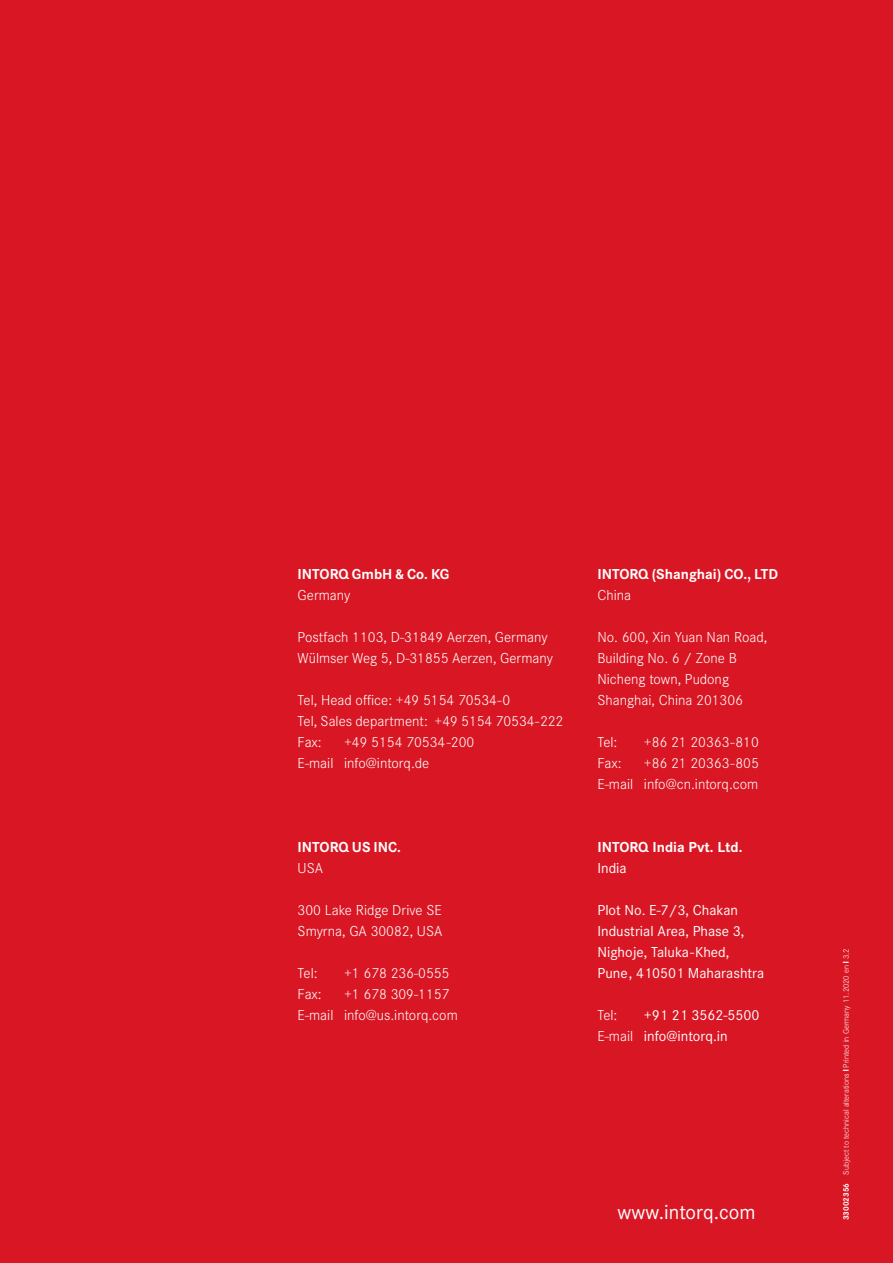
<style>
.page{position:relative;width:893px;height:1263px;background:#d91724}
.page>*{position:absolute;margin:0;border:0;box-sizing:border-box;transform-origin:0 0}
.t1{font:21px "INTORQ Cor";color:#fff}
.t2{font:300 15px/21px "INTORQ Cor";color:#fff}
.t3{font:15px/21px "INTORQ Cor";color:#fff}
.t4{font:700 15px "INTORQ Cor";color:#fff}
.t5{font:300 8.25px "INTORQ Cor";color:#fff}
.s1{font-weight:300}
.s2{font-weight:700}
</style>
<div class="page">
<p class="t4" style="left:298px;top:565px;width:153px">INTORQ GmbH &amp; Co. KG</p>
<p class="t2" style="left:298px;top:584px;width:54px">Germany</p>
<p class="t2" style="left:298px;top:626px;width:257px">Postfach 1103, D-31849 Aerzen, Germany<br>Wülmser Weg 5, D-31855 Aerzen, Germany</p>
<p class="t2" style="left:298px;top:689px;width:267px">Tel, Head office: +49 5154 70534-0<br>Tel, Sales department: +49 5154 70534-222<br>Fax:</p>
<p class="t2" style="left:298px;top:731px;width:178px;text-indent:46px">+49 5154 70534-200<br>E-mail info@intorq.de</p>
<p class="t4" style="left:298px;top:838px;width:105px">INTORQ US INC.</p>
<p class="t2" style="left:298px;top:857px;width:27px">USA</p>
<p class="t2" style="left:298px;top:899px;width:146px">300 Lake Ridge Drive SE<br>Smyrna, GA 30082, USA</p>
<p class="t2" style="left:298px;top:962px;width:22px">Tel:</p>
<p class="t2" style="left:344px;top:962px;width:107px">+1 678 236-0555</p>
<p class="t2" style="left:298px;top:983px;width:26px">Fax:</p>
<p class="t2" style="left:298px;top:983px;width:162px;text-indent:46px">+1 678 309-1157<br>E-mail info@us.intorq.com</p>
<p class="t4" style="left:597px;top:565px;width:182px">INTORQ (Shanghai) CO., LTD</p>
<p class="t2" style="left:597px;top:584px;width:35px">China</p>
<p class="t2" style="left:597px;top:626px;width:171px">No. 600, Xin Yuan Nan Road,<br>Building No. 6 / Zone B<br>Nicheng town, Pudong<br>Shanghai, China 201306</p>
<p class="t2" style="left:597px;top:731px;width:22px">Tel:</p>
<p class="t2" style="left:644px;top:731px;width:116px">+86 21 20363-810</p>
<p class="t2" style="left:597px;top:752px;width:26px">Fax:</p>
<p class="t2" style="left:597px;top:752px;width:163px;text-align:right">+86 21 20363-805<br>E-mail info@cn.intorq.com</p>
<p class="t4" style="left:597px;top:838px;width:147px">INTORQ India Pvt. Ltd.</p>
<p class="t3" style="left:597px;top:857px;width:31px">India</p>
<p class="t3" style="left:597px;top:899px;width:168px">Plot No. E-7/3, Chakan<br>Industrial Area, Phase 3,<br>Nighoje, Taluka-Khed,<br>Pune, 410501 Maharashtra</p>
<p class="t2" style="left:597px;top:1004px;width:22px">Tel:</p>
<p class="t3" style="left:597px;top:1004px;width:164px;text-indent:46px">+91 21 3562-5500<br><span class="s1">E-mail</span> info@intorq.in</p>
<h1 class="t1" style="left:618px;top:1200px;width:139px">www.intorq.com</h1>
<p class="t5" style="left:841px;top:1220px;width:274px;rotate:-90deg"><span class="s2">33002356</span> Subject to technical alterations ❚ Printed in Germany 11.2020 en ❚ 3.2</p>
</div>
